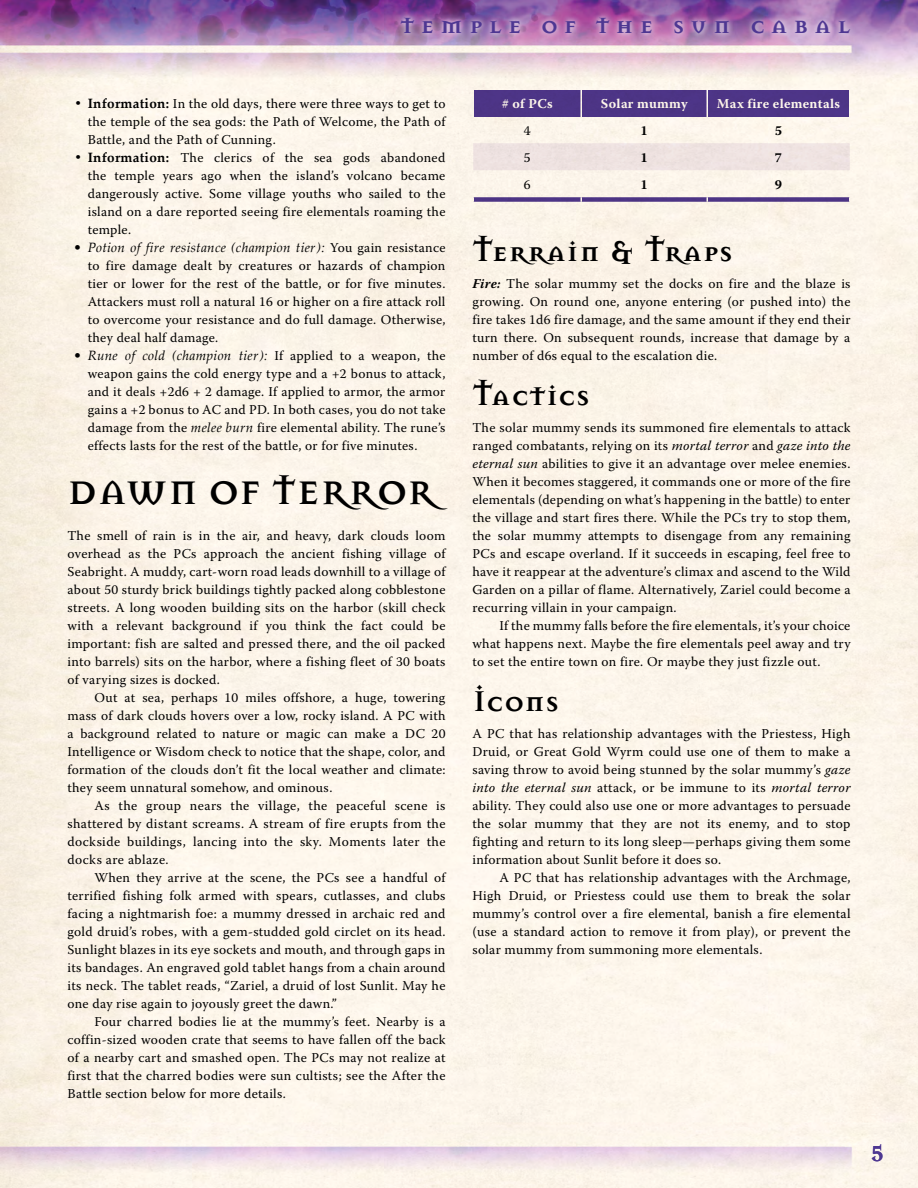
<style>
.page{position:relative;width:918px;height:1188px;background:#fff}
.page>*{position:absolute;margin:0;border:0;box-sizing:border-box;transform-origin:0 0}
.t1{font:700 36px "Mason Serif";letter-spacing:.02em;color:#000}
.t2{font:700 31.5px "Mason Serif";letter-spacing:.02em;color:#000}
.t3{font:700 27px "Mason Serif";letter-spacing:.22em;color:#4e3792}
.t4{font:700 24px "Mason Serif";color:#4e3792}
.t5{font:13.5px/18px "Warnock Pro";letter-spacing:.02em;color:#000;text-align:justify}
.t6{font:italic 13.5px "Palatino Linotype";letter-spacing:.02em;color:#000}
.t7{font:700 13.5px "Warnock Pro";letter-spacing:.02em;color:#fff}
.t8{font:700 13.5px "Warnock Pro";color:#000}
.s1{font-family:"Palatino Linotype";font-weight:700}
.s2{font-family:"Warnock Pro";font-style:normal}
.s3{font-family:"Palatino Linotype";font-style:italic}
.s4{font-weight:700;font-style:italic}
.s5{font-style:italic}
</style>
<div class="page">
<img style="left:0;top:0;width:918px;height:1188px">
<svg style="left:394px;top:10px;width:462px;height:30px;background:#ad7ab4"></svg>
<svg style="left:472px;top:90px;width:378px;height:112px;background:#c7bacc"></svg>
<h3 class="t3" style="left:401px;top:9px;width:451px">temple of the sun cabal</h3>
<p class="t5" style="left:88px;top:94px;width:360px;text-indent:-14px"><span class="s1">• Information:</span> In the old days, there were three ways to get to the temple of the sea gods: the Path of Welcome, the Path of Battle, and the Path of Cunning.</p>
<p class="t5" style="left:88px;top:148px;width:359px;text-indent:-14px"><span class="s1">• Information:</span> The clerics of the sea gods abandoned the temple years ago when the island’s volcano became dangerously active. Some village youths who sailed to the island on a dare reported seeing fire elementals roaming the temple.</p>
<p class="t6" style="left:74px;top:238px;width:373px">• Potion of fire resistance (champion tier): <span class="s2">You gain resistance</span></p>
<p class="t5" style="left:88px;top:256px;width:359px">to fire damage dealt by creatures or hazards of champion tier or lower for the rest of the battle, or for five minutes.<br>Attackers must roll a natural 16 or higher on a fire attack roll to overcome your resistance and do full damage. Otherwise, they deal half damage.</p>
<p class="t6" style="left:74px;top:346px;width:373px">• Rune of cold (champion tier): <span class="s2">If applied to a weapon, the</span></p>
<p class="t5" style="left:88px;top:364px;width:359px">weapon gains the cold energy type and a +2 bonus to attack, and it deals +2d6 + 2 damage. If applied to armor, the armor gains a +2 bonus to AC and PD. In both cases, you do not take damage from the <span class="s3">melee burn</span> fire elemental ability. The rune’s effects lasts for the rest of the battle, or for five minutes.</p>
<h1 class="t1" style="left:68px;top:472px;width:369px">DAWN OF TERROR</h1>
<p class="t5" style="left:68px;top:526px;width:380px">The smell of rain is in the air, and heavy, dark clouds loom overhead as the PCs approach the ancient fishing village of Seabright. A muddy, cart-worn road leads downhill to a village of about 50 sturdy brick buildings tightly packed along cobblestone streets. A long wooden building sits on the harbor (skill check with a relevant background if you think the fact could be important: fish are salted and pressed there, and the oil packed into barrels) sits on the harbor, where a fishing fleet of 30 boats of varying sizes is docked.</p>
<p class="t5" style="left:68px;top:688px;width:380px;text-indent:27px">Out at sea, perhaps 10 miles offshore, a huge, towering mass of dark clouds hovers over a low, rocky island. A PC with a background related to nature or magic can make a DC 20<br>Intelligence or Wisdom check to notice that the shape, color, and formation of the clouds don’t fit the local weather and climate: they seem unnatural somehow, and ominous.</p>
<p class="t5" style="left:68px;top:796px;width:380px;text-indent:27px">As the group nears the village, the peaceful scene is shattered by distant screams. A stream of fire erupts from the dockside buildings, lancing into the sky. Moments later the docks are ablaze.</p>
<p class="t5" style="left:68px;top:868px;width:381px;text-indent:27px">When they arrive at the scene, the PCs see a handful of terrified fishing folk armed with spears, cutlasses, and clubs facing a nightmarish foe: a mummy dressed in archaic red and gold druid’s robes, with a gem-studded gold circlet on its head.<br>Sunlight blazes in its eye sockets and mouth, and through gaps in its bandages. An engraved gold tablet hangs from a chain around its neck. The tablet reads, “Zariel, a druid of lost Sunlit. May he one day rise again to joyously greet the dawn.”</p>
<p class="t5" style="left:68px;top:1012px;width:380px;text-indent:27px">Four charred bodies lie at the mummy’s feet. Nearby is a coffin-sized wooden crate that seems to have fallen off the back of a nearby cart and smashed open. The PCs may not realize at first that the charred bodies were sun cultists; see the After the Battle section below for more details.</p>
<p class="t7" style="left:502px;top:95px;width:53px"># of PCs</p>
<p class="t7" style="left:601px;top:95px;width:88px">Solar mummy</p>
<p class="t7" style="left:717px;top:95px;width:125px">Max fire elementals</p>
<p class="t5" style="left:524px;top:121px;width:8px">4</p>
<p class="t8" style="left:641px;top:122px;width:9px">1</p>
<p class="t8" style="left:775px;top:122px;width:9px">5</p>
<p class="t5" style="left:524px;top:148px;width:8px">5</p>
<p class="t8" style="left:641px;top:149px;width:9px">1</p>
<p class="t8" style="left:775px;top:149px;width:9px">7</p>
<p class="t5" style="left:524px;top:175px;width:8px">6</p>
<p class="t8" style="left:641px;top:176px;width:9px">1</p>
<p class="t8" style="left:775px;top:176px;width:9px">9</p>
<h2 class="t2" style="left:472px;top:233px;width:262px">Terrain &amp; Traps</h2>
<p class="t5" style="left:472px;top:274px;width:380px"><span class="s4">Fire:</span> The solar mummy set the docks on fire and the blaze is growing. On round one, anyone entering (or pushed into) the fire takes 1d6 fire damage, and the same amount if they end their turn there. On subsequent rounds, increase that damage by a number of d6s equal to the escalation die.</p>
<h2 class="t2" style="left:472px;top:377px;width:119px">Tactics</h2>
<p class="t5" style="left:472px;top:418px;width:380px">The solar mummy sends its summoned fire elementals to attack ranged combatants, relying on its <span class="s5">mortal terror</span> and <span class="s5">gaze into the eternal sun</span> abilities to give it an advantage over melee enemies.<br>When it becomes staggered, it commands one or more of the fire elementals (depending on what’s happening in the battle) to enter the village and start fires there. While the PCs try to stop them, the solar mummy attempts to disengage from any remaining PCs and escape overland. If it succeeds in escaping, feel free to have it reappear at the adventure’s climax and ascend to the Wild Garden on a pillar of flame. Alternatively, Zariel could become a recurring villain in your campaign.</p>
<p class="t5" style="left:472px;top:616px;width:380px;text-indent:27px">If the mummy falls before the fire elementals, it’s your choice what happens next. Maybe the fire elementals peel away and try to set the entire town on fire. Or maybe they just fizzle out.</p>
<h2 class="t2" style="left:472px;top:683px;width:88px">Icons</h2>
<p class="t5" style="left:472px;top:724px;width:380px">A PC that has relationship advantages with the Priestess, High Druid, or Great Gold Wyrm could use one of them to make a saving throw to avoid being stunned by the solar mummy’s <span class="s5">gaze into the eternal sun</span> attack, or be immune to its <span class="s5">mortal terror </span>ability. They could also use one or more advantages to persuade the solar mummy that they are not its enemy, and to stop fighting and return to its long sleep—perhaps giving them some information about Sunlit before it does so.</p>
<p class="t5" style="left:472px;top:868px;width:380px;text-indent:27px">A PC that has relationship advantages with the Archmage, High Druid, or Priestess could use them to break the solar mummy’s control over a fire elemental, banish a fire elemental (use a standard action to remove it from play), or prevent the solar mummy from summoning more elementals.</p>
<h3 class="t4" style="left:871px;top:1139px;width:15px">5</h3>
</div>
